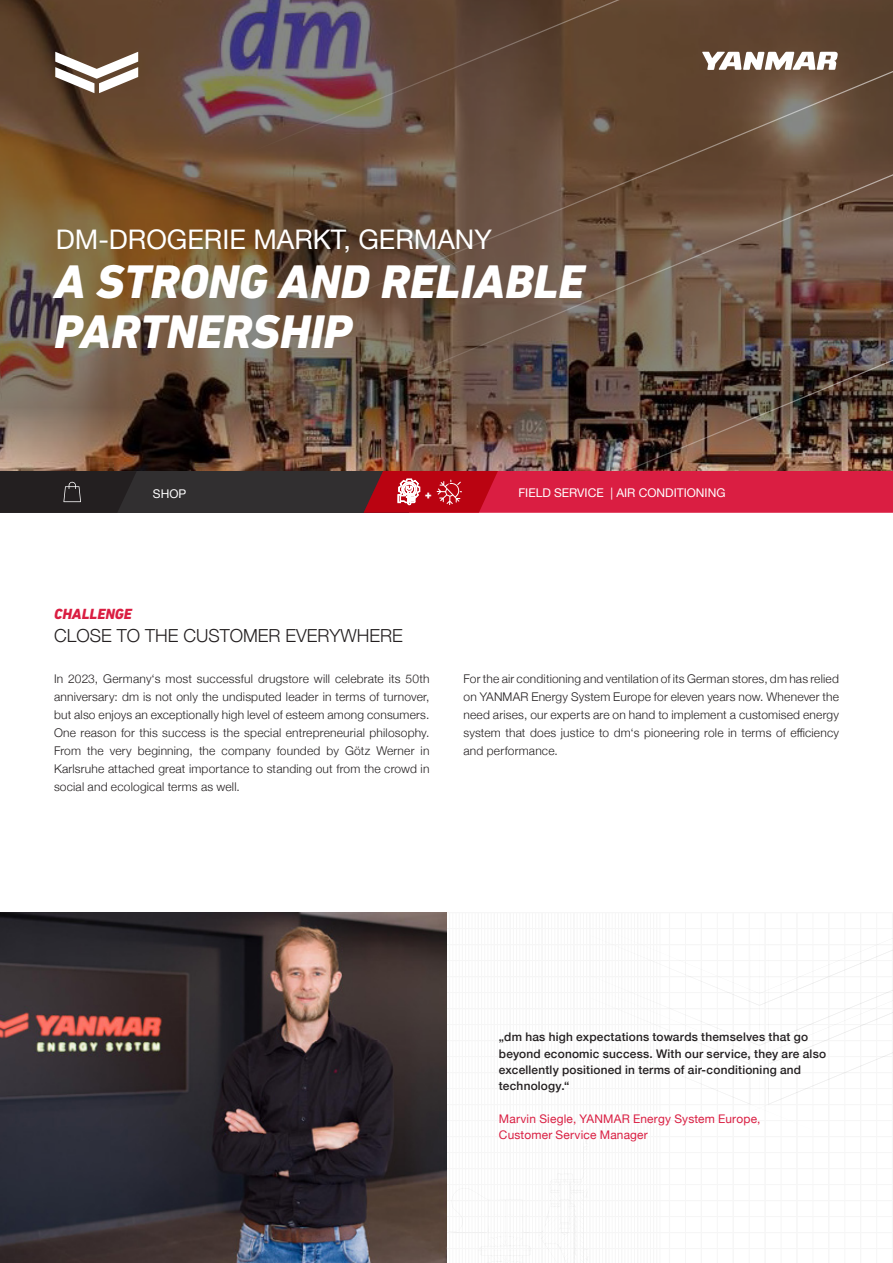
<style>
.page{position:relative;width:893px;height:1263px;background:#fff}
.page>*{position:absolute;margin:0;border:0;box-sizing:border-box;transform-origin:0 0}
.t1{font:italic 800 48px/49.5px "DIN Next LT Pro";color:#fff}
.t2{font:27px "Helvetica Neue";color:#fff}
.t3{font:300 18px "Helvetica Neue";color:#231f20}
.t4{font:italic 800 15px "DIN Next LT Pro";color:#da1e42}
.t5{font:italic 800 12.6px "DIN Next LT Pro";color:#fff}
.t6{font:300 12px/18px "Helvetica Neue";letter-spacing:.015em;color:#231f20;text-align:justify}
.t7{font:12px "Helvetica Neue";color:#fff}
.t8{font:500 11.85px/16.4px "Helvetica Neue";letter-spacing:.015em;color:#231f20}
.t9{font:11.85px/16.4px "Helvetica Neue";letter-spacing:.015em;color:#da1e42}
</style>
<div class="page">
<img style="left:201px;top:377px;width:692px;height:94px">
<svg style="left:0;top:0;width:893px;height:377px;background:#69513f"></svg>
<svg style="left:0;top:154px;width:118px;height:317px;background:#816749"></svg>
<svg style="left:55px;top:52px;width:83px;height:41px"></svg>
<svg style="left:702px;top:52px;width:136px;height:18px"></svg>
<div style="left:0;top:471px;width:408px;height:42px;background:#312f30"></div>
<svg style="left:446px;top:912px;width:447px;height:351px"></svg>
<img style="left:0;top:912px;width:446px;height:351px">
<svg style="left:0;top:471px;width:136px;height:42px"></svg>
<svg style="left:364px;top:471px;width:529px;height:42px;background:#d11f3d"></svg>
<h2 class="t2" style="left:56px;top:220px;width:438px">DM-DROGERIE MARKT, GERMANY</h2>
<h1 class="t1" style="left:54px;top:257px;width:532px">A STRONG AND RELIABLE<br>PARTNERSHIP</h1>
<p class="t7" style="left:153px;top:485px;width:35px">SHOP</p>
<p class="t5" style="left:425px;top:487px;width:8px">+</p>
<p class="t7" style="left:518px;top:484px;width:209px">FIELD SERVICE | AIR CONDITIONING</p>
<p class="t4" style="left:54px;top:605px;width:79px">CHALLENGE</p>
<h3 class="t3" style="left:54px;top:621px;width:350px">CLOSE TO THE CUSTOMER EVERYWHERE</h3>
<p class="t6" style="left:54px;top:668px;width:377px">In 2023, Germany‘s most successful drugstore will celebrate its 50th anniversary: dm is not only the undisputed leader in terms of turnover, but also enjoys an exceptionally high level of esteem among consumers.<br>One reason for this success is the special entrepreneurial philosophy.<br>From the very beginning, the company founded by Götz Werner in Karlsruhe attached great importance to standing out from the crowd in social and ecological terms as well.</p>
<p class="t6" style="left:463px;top:668px;width:377px">For the air conditioning and ventilation of its German stores, dm has relied on YANMAR Energy System Europe for eleven years now. Whenever the need arises, our experts are on hand to implement a customised energy system that does justice to dm‘s pioneering role in terms of efficiency and performance.</p>
<p class="t8" style="left:499px;top:1028px;width:329px">„dm has high expectations towards themselves that go beyond economic success. With our service, they are also excellently positioned in terms of air-conditioning and technology.“</p>
<p class="t9" style="left:499px;top:1111px;width:263px">Marvin Siegle, YANMAR Energy System Europe,<br>Customer Service Manager</p>
</div>
